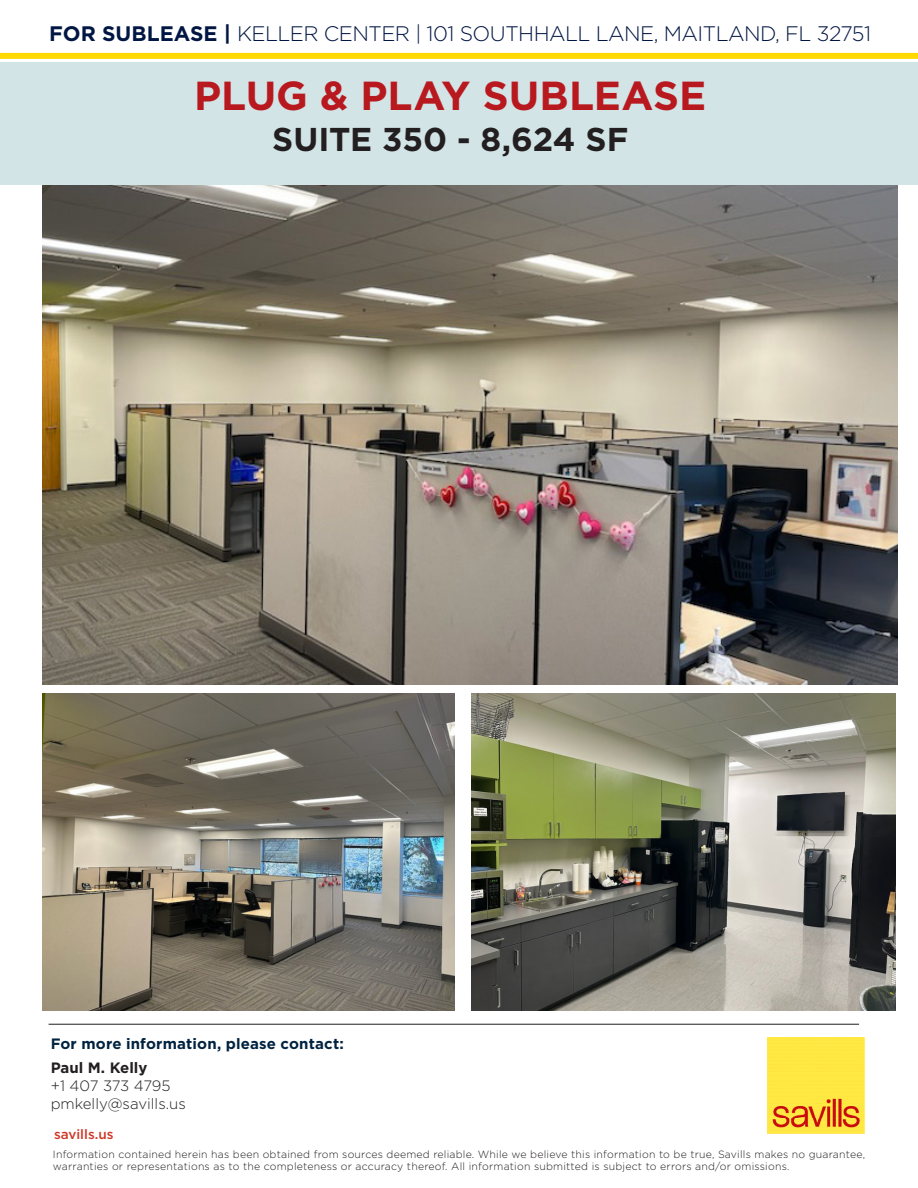
<style>
.page{position:relative;width:918px;height:1188px;background:#fff}
.page>*{position:absolute;margin:0;border:0;box-sizing:border-box;transform-origin:0 0}
.Bullets_-_11pt{font:700 40.5px "Gotham";color:#b8191e}
.Bullets_-_11pt-2{font:700 33px "Gotham";letter-spacing:-.01em;color:#231f20}
.t1{font:300 21px "Gotham";letter-spacing:-.025em;color:#001643}
.t2{font:700 15px "Gotham";letter-spacing:.01em;color:#002340}
.t3{font:300 15px/18px "Gotham";color:#231f20}
.t4{font:700 15px "Gotham";color:#231f20}
.t5{font:500 13.5px "Gotham";color:#d03524}
.t6{font:300 10.5px/12.6px "Gotham";letter-spacing:.02em;color:#231f20}
.s1{font-weight:700}
</style>
<div class="page">
<hr style="left:49px;top:1024px;width:810px;height:1px;background:#231f20">
<img style="left:768px;top:1037px;width:96px;height:97px">
<div style="left:0;top:53px;width:918px;height:6px;background:#ffd900"></div>
<img style="left:42px;top:185px;width:855px;height:500px">
<img style="left:42px;top:693px;width:413px;height:318px">
<img style="left:471px;top:693px;width:424px;height:318px">
<div style="left:0;top:63px;width:918px;height:122px;background:#d3e4e7"></div>
<h3 class="t1" style="left:49px;top:20px;width:823px"><span class="s1">FOR SUBLEASE |</span> KELLER CENTER | 101 SOUTHHALL LANE, MAITLAND, FL 32751</h3>
<p class="Bullets_-_11pt" style="left:194px;top:69px;width:514px">PLUG &amp; PLAY SUBLEASE</p>
<p class="Bullets_-_11pt-2" style="left:272px;top:117px;width:358px">SUITE 350 - 8,624 SF</p>
<h3 class="t2" style="left:51px;top:1034px;width:295px">For more information, please contact:</h3>
<h3 class="t4" style="left:51px;top:1057px;width:98px">Paul M. Kelly</h3>
<h3 class="t3" style="left:51px;top:1076px;width:137px">+1 407 373 4795 pmkelly@savills.us</h3>
<p class="t5" style="left:54px;top:1126px;width:61px">savills.us</p>
<p class="t6" style="left:53px;top:1147px;width:814px">Information contained herein has been obtained from sources deemed reliable. While we believe this information to be true, Savills makes no guarantee, warranties or representations as to the completeness or accuracy thereof. All information submitted is subject to errors and/or omissions.</p>
</div>
